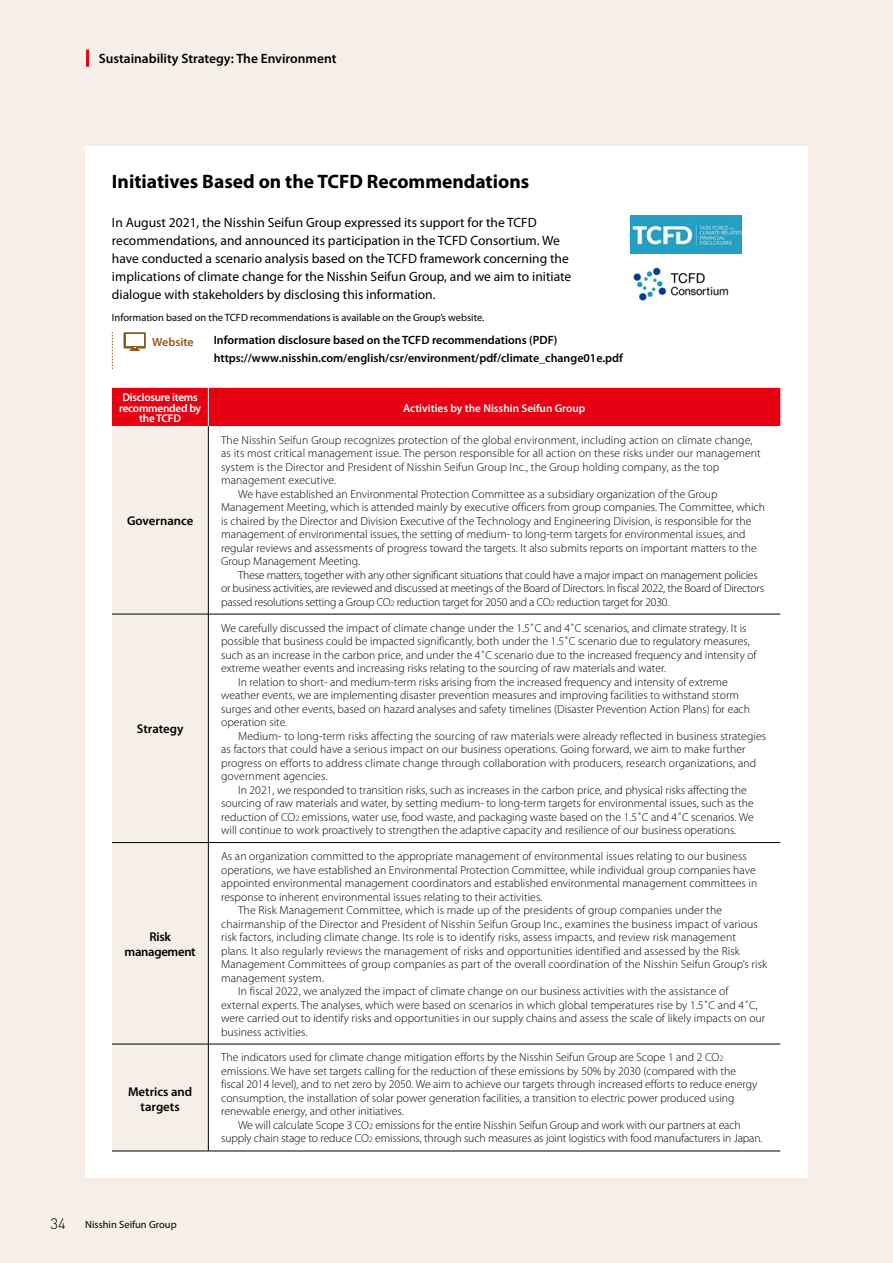
<style>
.page{position:relative;width:893px;height:1263px;background:#f5efe7}
.page>*{position:absolute;margin:0;border:0;box-sizing:border-box;transform-origin:0 0}
.t1{font:700 19.5px "Myriad Pro";color:#000}
.t2{font:300 15px "DIN";color:#000}
.t3{font:13.5px/18px "Myriad Pro";color:#000}
.t4{font:600 13.5px "Myriad Pro";color:#000}
.t5{font:600 12.75px/15px "Myriad Pro";color:#000;text-align:center}
.t6{font:600 12.75px/15px "Myriad Pro";letter-spacing:-.025em;color:#000;text-align:center}
.t7{font:600 12px/18px "Myriad Pro";color:#000}
.t8{font:600 12px "Myriad Pro";color:#8e591d}
.t9{font:300 11.7px/13.5px "Myriad Pro";color:#000}
.t10{font:300 11.7px "Myriad Pro";letter-spacing:-.02em;color:#000}
.t11{font:600 11.25px/10.5px "Myriad Pro";letter-spacing:-.025em;color:#fff;text-align:center}
.t12{font:600 11.25px "Myriad Pro";color:#fff}
.t13{font:10.5px "Myriad Pro";color:#000}
.s1{font-size:8.25px}
</style>
<div class="page">
<div style="left:85px;top:146px;width:723px;height:1032px;background:#fff"></div>
<div style="left:112px;top:388px;width:668px;height:38px;background:#e60012"></div>
<div style="left:112px;top:426px;width:96px;height:725px;background:#f5efe7"></div>
<hr style="left:208px;top:426px;width:1px;height:188px;background:#000">
<hr style="left:112px;top:614px;width:96px;height:1px;background:#000">
<hr style="left:208px;top:614px;width:572px;height:1px;background:#000">
<hr style="left:208px;top:614px;width:1px;height:228px;background:#000">
<hr style="left:112px;top:842px;width:96px;height:1px;background:#000">
<hr style="left:208px;top:842px;width:572px;height:1px;background:#000">
<hr style="left:208px;top:843px;width:1px;height:201px;background:#000">
<hr style="left:112px;top:1044px;width:96px;height:1px;background:#000">
<hr style="left:208px;top:1044px;width:572px;height:1px;background:#000">
<hr style="left:208px;top:1044px;width:1px;height:107px;background:#000">
<hr style="left:112px;top:1151px;width:96px;height:1px;background:#000">
<hr style="left:208px;top:1151px;width:572px;height:1px;background:#000">
<hr style="left:208px;top:388px;width:1px;height:38px;background:#fff">
<img style="left:631px;top:216px;width:110px;height:37px">
<img style="left:633px;top:267px;width:96px;height:34px">
<hr style="left:86px;top:50px;width:3px;height:17px;background:#e60012">
<svg style="left:112px;top:332px;width:1px;height:37px"></svg>
<svg style="left:124px;top:332px;width:22px;height:19px"></svg>
<p class="t4" style="left:99px;top:50px;width:239px">Sustainability Strategy: The Environment</p>
<h1 class="t1" style="left:112px;top:169px;width:419px">Initiatives Based on the TCFD Recommendations</h1>
<p class="t3" style="left:112px;top:213px;width:461px">In August 2021, the Nisshin Seifun Group expressed its support for the TCFD recommendations, and announced its participation in the TCFD Consortium. We have conducted a scenario analysis based on the TCFD framework concerning the implications of climate change for the Nisshin Seifun Group, and we aim to initiate dialogue with stakeholders by disclosing this information.</p>
<p class="t13" style="left:112px;top:311px;width:374px">Information based on the TCFD recommendations is available on the Group’s website.</p>
<p class="t8" style="left:152px;top:334px;width:43px">Website</p>
<p class="t7" style="left:214px;top:331px;width:411px">Information disclosure based on the TCFD recommendations (PDF) https://www.nisshin.com/english/csr/environment/pdf/climate_change01e.pdf</p>
<p class="t11" style="left:119px;top:392px;width:83px">Disclosure items recommended by the TCFD</p>
<p class="t12" style="left:403px;top:401px;width:184px">Activities by the Nisshin Seifun Group</p>
<p class="t5" style="left:127px;top:513px;width:68px">Governance</p>
<p class="t5" style="left:137px;top:721px;width:48px">Strategy</p>
<p class="t6" style="left:125px;top:928px;width:73px">Risk management</p>
<p class="t5" style="left:128px;top:1084px;width:66px">Metrics and targets</p>
<p class="t9" style="left:221px;top:433px;width:533px">The Nisshin Seifun Group recognizes protection of the global environment, including action on climate change,</p>
<p class="t9" style="left:221px;top:447px;width:541px">as its most critical management issue. The person responsible for all action on these risks under our management</p>
<p class="t9" style="left:221px;top:460px;width:500px">system is the Director and President of Nisshin Seifun Group Inc., the Group holding company, as the top</p>
<p class="t9" style="left:221px;top:474px;width:117px">management executive.</p>
<p class="t9" style="left:238px;top:487px;width:481px">We have established an Environmental Protection Committee as a subsidiary organization of the Group</p>
<p class="t9" style="left:221px;top:501px;width:545px">Management Meeting, which is attended mainly by executive officers from group companies. The Committee, which</p>
<p class="t9" style="left:221px;top:514px;width:532px">is chaired by the Director and Division Executive of the Technology and Engineering Division, is responsible for the</p>
<p class="t9" style="left:221px;top:528px;width:526px">management of environmental issues, the setting of medium- to long-term targets for environmental issues, and</p>
<p class="t9" style="left:221px;top:541px;width:537px">regular reviews and assessments of progress toward the targets. It also submits reports on important matters to the</p>
<p class="t9" style="left:221px;top:555px;width:141px">Group Management Meeting.</p>
<p class="t10" style="left:238px;top:568px;width:521px">These matters, together with any other significant situations that could have a major impact on management policies</p>
<p class="t10" style="left:221px;top:582px;width:544px">or business activities, are reviewed and discussed at meetings of the Board of Directors. In fiscal 2022, the Board of Directors</p>
<p class="t10" style="left:221px;top:595px;width:450px">passed resolutions setting a Group CO<span class="s1">2</span> reduction target for 2050 and a CO<span class="s1">2</span> reduction target for 2030.</p>
<p class="t9" style="left:221px;top:621px;width:527px">We carefully discussed the impact of climate change under the 1.5˚C and 4˚C scenarios, and climate strategy. It is</p>
<p class="t9" style="left:221px;top:634px;width:530px">possible that business could be impacted significantly, both under the 1.5˚C scenario due to regulatory measures,</p>
<p class="t9" style="left:221px;top:648px;width:537px">such as an increase in the carbon price, and under the 4˚C scenario due to the increased frequency and intensity of</p>
<p class="t9" style="left:221px;top:661px;width:446px">extreme weather events and increasing risks relating to the sourcing of raw materials and water.</p>
<p class="t9" style="left:238px;top:675px;width:491px">In relation to short- and medium-term risks arising from the increased frequency and intensity of extreme</p>
<p class="t9" style="left:221px;top:688px;width:519px">weather events, we are implementing disaster prevention measures and improving facilities to withstand storm</p>
<p class="t9" style="left:221px;top:702px;width:530px">surges and other events, based on hazard analyses and safety timelines (Disaster Prevention Action Plans) for each</p>
<p class="t9" style="left:221px;top:716px;width:68px">operation site.</p>
<p class="t9" style="left:238px;top:729px;width:530px">Medium- to long-term risks affecting the sourcing of raw materials were already reflected in business strategies</p>
<p class="t9" style="left:221px;top:743px;width:526px">as factors that could have a serious impact on our business operations. Going forward, we aim to make further</p>
<p class="t9" style="left:221px;top:756px;width:537px">progress on efforts to address climate change through collaboration with producers, research organizations, and</p>
<p class="t9" style="left:221px;top:770px;width:108px">government agencies.</p>
<p class="t9" style="left:238px;top:783px;width:510px">In 2021, we responded to transition risks, such as increases in the carbon price, and physical risks affecting the</p>
<p class="t9" style="left:221px;top:797px;width:534px">sourcing of raw materials and water, by setting medium- to long-term targets for environmental issues, such as the</p>
<p class="t9" style="left:221px;top:810px;width:534px">reduction of CO<span class="s1">2</span> emissions, water use, food waste, and packaging waste based on the 1.5˚C and 4˚C scenarios. We</p>
<p class="t9" style="left:221px;top:823px;width:517px">will continue to work proactively to strengthen the adaptive capacity and resilience of our business operations.</p>
<p class="t9" style="left:221px;top:849px;width:527px">As an organization committed to the appropriate management of environmental issues relating to our business</p>
<p class="t9" style="left:221px;top:863px;width:536px">operations, we have established an Environmental Protection Committee, while individual group companies have</p>
<p class="t9" style="left:221px;top:876px;width:538px">appointed environmental management coordinators and established environmental management committees in</p>
<p class="t9" style="left:221px;top:890px;width:323px">response to inherent environmental issues relating to their activities.</p>
<p class="t9" style="left:238px;top:903px;width:485px">The Risk Management Committee, which is made up of the presidents of group companies under the</p>
<p class="t9" style="left:221px;top:917px;width:538px">chairmanship of the Director and President of Nisshin Seifun Group Inc., examines the business impact of various</p>
<p class="t9" style="left:221px;top:930px;width:516px">risk factors, including climate change. Its role is to identify risks, assess impacts, and review risk management</p>
<p class="t9" style="left:221px;top:944px;width:520px">plans. It also regularly reviews the management of risks and opportunities identified and assessed by the Risk</p>
<p class="t9" style="left:221px;top:957px;width:548px">Management Committees of group companies as part of the overall coordination of the Nisshin Seifun Group’s risk</p>
<p class="t9" style="left:221px;top:971px;width:104px">management system.</p>
<p class="t9" style="left:238px;top:984px;width:492px">In fiscal 2022, we analyzed the impact of climate change on our business activities with the assistance of</p>
<p class="t9" style="left:221px;top:998px;width:538px">external experts. The analyses, which were based on scenarios in which global temperatures rise by 1.5˚C and 4˚C,</p>
<p class="t9" style="left:221px;top:1011px;width:546px">were carried out to identify risks and opportunities in our supply chains and assess the scale of likely impacts on our</p>
<p class="t9" style="left:221px;top:1025px;width:88px">business activities.</p>
<p class="t9" style="left:221px;top:1051px;width:538px">The indicators used for climate change mitigation efforts by the Nisshin Seifun Group are Scope 1 and 2 CO<span class="s1">2 </span>emissions. We have set targets calling for the reduction of these emissions by 50% by 2030 (compared with the fiscal 2014 level), and to net zero by 2050. We aim to achieve our targets through increased efforts to reduce energy consumption, the installation of solar power generation facilities, a transition to electric power produced using renewable energy, and other initiatives.</p>
<p class="t9" style="left:221px;top:1118px;width:543px;text-align:center">We will calculate Scope 3 CO<span class="s1">2</span> emissions for the entire Nisshin Seifun Group and work with our partners at each<br>supply chain stage to reduce CO<span class="s1">2</span> emissions, through such measures as joint logistics with food manufacturers in Japan.</p>
<p class="t2" style="left:50px;top:1214px;width:17px">34</p>
<p class="t13" style="left:85px;top:1218px;width:93px">Nisshin Seifun Group</p>
</div>
